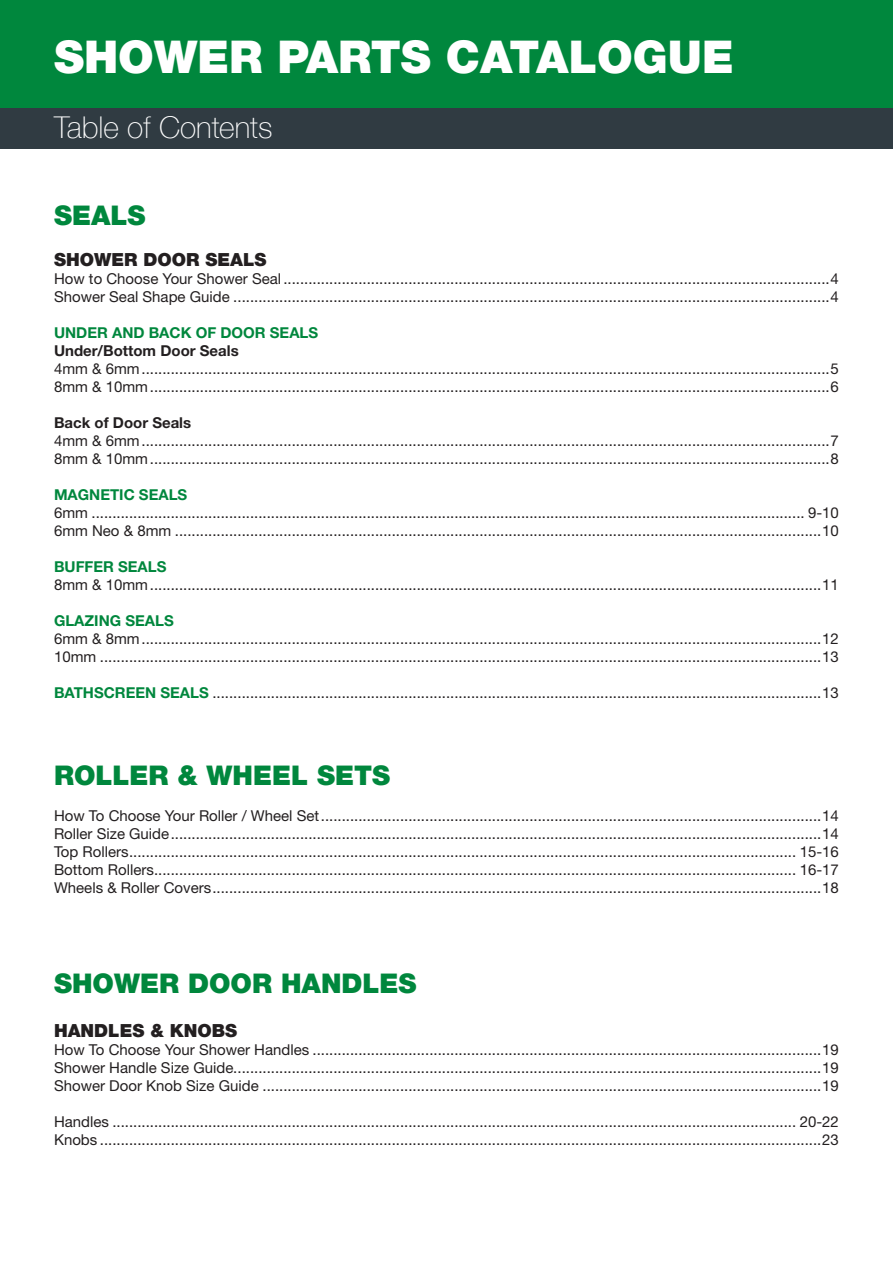
<style>
.page{position:relative;width:893px;height:1263px;background:#fff}
.page>*{position:absolute;margin:0;border:0;box-sizing:border-box;transform-origin:0 0}
.t1{font:900 45px "Helvetica Neue";color:#fff}
.t2{font:100 30px "Helvetica Neue";color:#fff}
.t3{font:900 27px "Helvetica Neue";color:#00873d}
.t4{font:900 18px "Helvetica Neue";color:#231f20}
.t5{font:15px/18px "Helvetica Neue LT Std";color:#231f20}
.t6{font:700 15px "Helvetica Neue LT Std";color:#00873d}
.t7{font:700 15px "Helvetica Neue LT Std";color:#231f20}
.s1{font-weight:700;color:#00873d}
</style>
<div class="page">
<div style="left:0;top:0;width:893px;height:108px;background:#00873d"></div>
<div style="left:0;top:108px;width:893px;height:41px;background:#303b42"></div>
<h1 class="t1" style="left:54px;top:30px;width:681px">SHOWER PARTS CATALOGUE</h1>
<h2 class="t2" style="left:54px;top:105px;width:220px">Table of Contents</h2>
<h3 class="t3" style="left:54px;top:200px;width:93px">SEALS</h3>
<p class="t4" style="left:54px;top:249px;width:214px">SHOWER DOOR SEALS</p>
<p class="t5" style="left:54px;top:270px;width:786px">How to Choose Your Shower Seal ...................................................................................................................................4<br>Shower Seal Shape Guide ...............................................................................................................................................4</p>
<p class="t6" style="left:54px;top:323px;width:266px">UNDER AND BACK OF DOOR SEALS</p>
<p class="t7" style="left:54px;top:341px;width:186px">Under/Bottom Door Seals</p>
<p class="t5" style="left:54px;top:360px;width:786px">4mm &amp; 6mm.....................................................................................................................................................................5<br>8mm &amp; 10mm...................................................................................................................................................................6</p>
<p class="t7" style="left:54px;top:413px;width:139px">Back of Door Seals</p>
<p class="t5" style="left:54px;top:432px;width:786px">4mm &amp; 6mm.....................................................................................................................................................................7<br>8mm &amp; 10mm...................................................................................................................................................................8</p>
<p class="t6" style="left:54px;top:485px;width:135px">MAGNETIC SEALS</p>
<p class="t5" style="left:54px;top:504px;width:786px">6mm ........................................................................................................................................................................... 9-10<br>6mm Neo &amp; 8mm ...........................................................................................................................................................10</p>
<p class="t6" style="left:54px;top:557px;width:114px">BUFFER SEALS</p>
<p class="t5" style="left:54px;top:576px;width:786px">8mm &amp; 10mm.................................................................................................................................................................11</p>
<p class="t6" style="left:54px;top:611px;width:121px">GLAZING SEALS</p>
<p class="t5" style="left:54px;top:630px;width:786px">6mm &amp; 8mm...................................................................................................................................................................12<br>10mm .............................................................................................................................................................................13</p>
<p class="t5" style="left:54px;top:684px;width:786px"><span class="s1">BATHSCREEN SEALS</span> ..................................................................................................................................................13</p>
<h3 class="t3" style="left:54px;top:759px;width:338px">ROLLER &amp; WHEEL SETS</h3>
<p class="t5" style="left:54px;top:806px;width:786px;text-align:justify">How To Choose Your Roller / Wheel Set........................................................................................................................14<br>Roller Size Guide............................................................................................................................................................14<br>Top Rollers................................................................................................................................................................ 15-16<br>Bottom Rollers.......................................................................................................................................................... 16-17<br>Wheels &amp; Roller Covers..................................................................................................................................................18</p>
<h3 class="t3" style="left:54px;top:968px;width:364px">SHOWER DOOR HANDLES</h3>
<p class="t4" style="left:54px;top:1019px;width:185px">HANDLES &amp; KNOBS</p>
<p class="t5" style="left:54px;top:1040px;width:786px;text-align:justify">How To Choose Your Shower Handles ..........................................................................................................................19<br>Shower Handle Size Guide.............................................................................................................................................19<br>Shower Door Knob Size Guide ......................................................................................................................................19</p>
<p class="t5" style="left:54px;top:1112px;width:786px">Handles .................................................................................................................................................................... 20-22<br>Knobs .............................................................................................................................................................................23</p>
</div>
